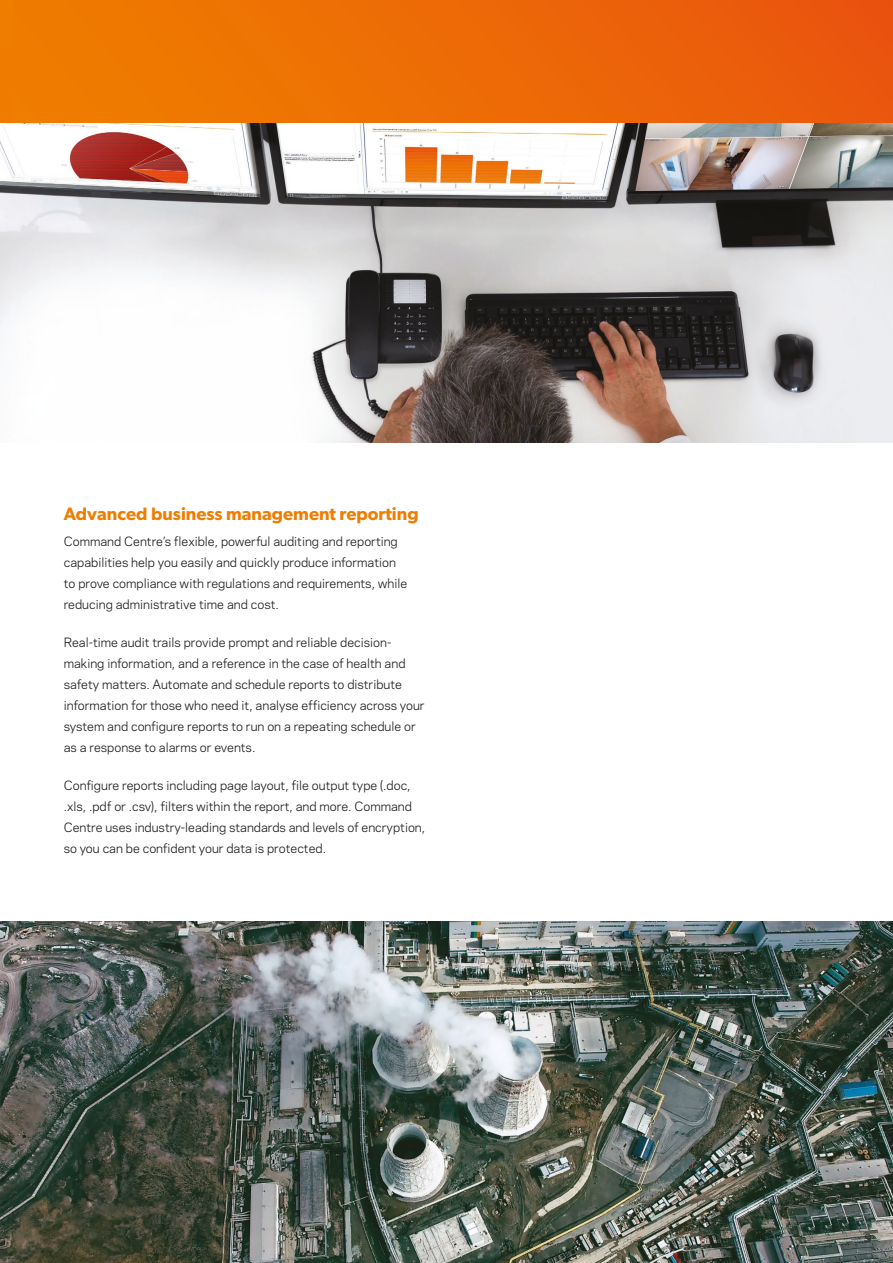
<style>
.page{position:relative;width:893px;height:1263px;background:#fff}
.page>*{position:absolute;margin:0;border:0;box-sizing:border-box;transform-origin:0 0}
.PAGE_Subheader{font:600 18px "Gibson";color:#ef7d00}
.PAGE_Bodycopy{font:12px/21px "Galaxie Polaris";color:#1d1d1b}
.t1{font:10.5px "Galaxie Polaris";color:#1d1d1b}
</style>
<div class="page">
<div style="left:0;top:0;width:893px;height:123px;background:linear-gradient(to right,#f07f00,#ea560e)"></div>
<div style="left:0;top:0;width:13px;height:123px;background:#ef7c00"></div>
<img style="left:0;top:921px;width:893px;height:342px">
<img style="left:0;top:123px;width:893px;height:319px">
<p class="PAGE_Subheader" style="left:64px;top:503px;width:356px">Advanced business management reporting</p>
<p class="PAGE_Bodycopy" style="left:64px;top:530px;width:345px">Command Centre’s flexible, powerful auditing and reporting capabilities help you easily and quickly produce information to prove compliance with regulations and requirements, while reducing administrative time and cost.</p>
<p class="PAGE_Bodycopy" style="left:64px;top:631px;width:362px">Real-time audit trails provide prompt and reliable decision&shy;making information, and a reference in the case of health and safety matters. Automate and schedule reports to distribute information for those who need it, analyse efficiency across your system and configure reports to run on a repeating schedule or as a response to alarms or events.</p>
<p class="PAGE_Bodycopy" style="left:64px;top:774px;width:363px">Configure reports including page layout, file output type (.doc, .xls, .pdf or .csv), filters within the report, and more. Command Centre uses industry-leading standards and levels of encryption, so you can be confident your data is protected.</p>
<p class="t1" style="left:864px;top:1230px;width:9px">9</p>
</div>
